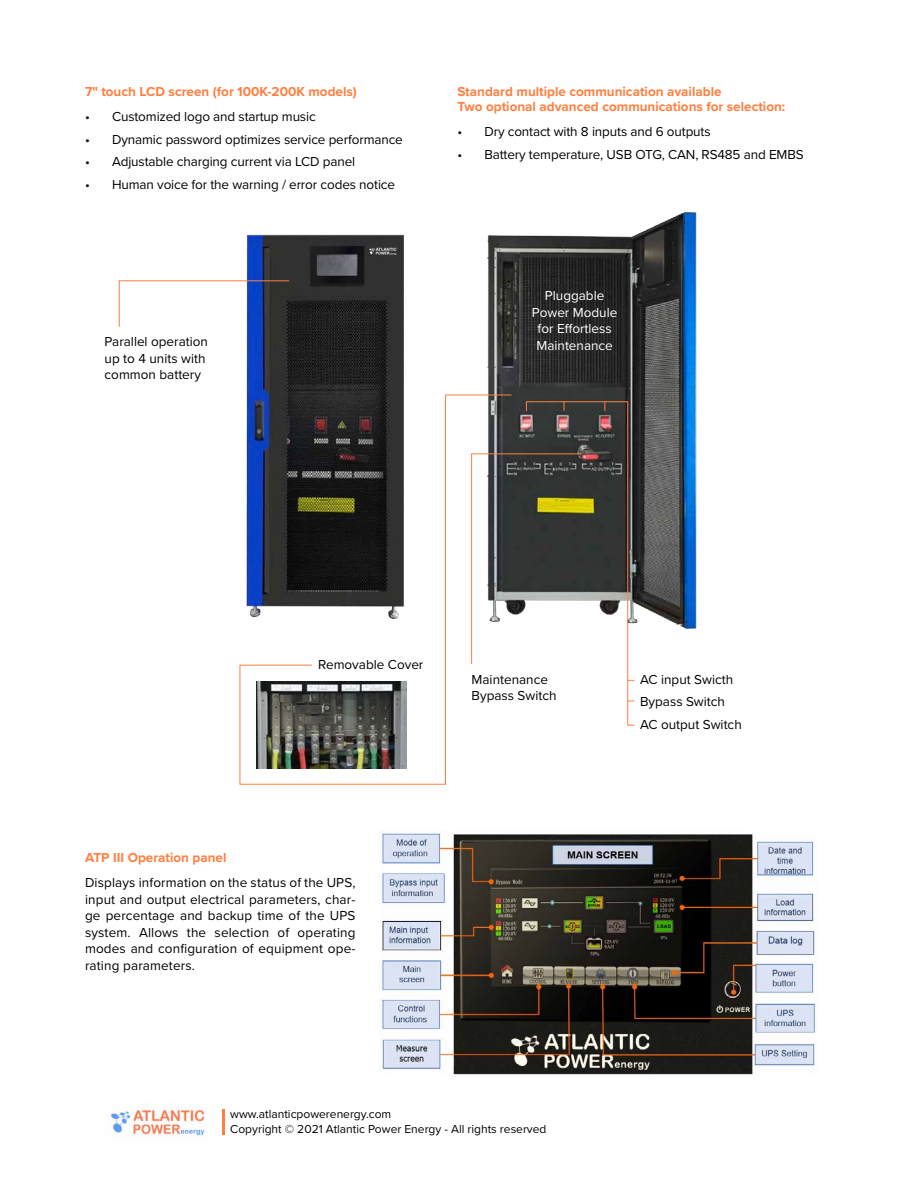
<style>
.page{position:relative;width:918px;height:1188px;background:#fff}
.page>*{position:absolute;margin:0;border:0;box-sizing:border-box;transform-origin:0 0}
.t1{font:13.5px/16.5px "Proxima Nova";letter-spacing:-.01em;color:#000}
.t2{font:700 13.5px/15px "Proxima Nova";color:#ff7f40}
.t3{font:13.5px/16.5px "Proxima Nova";color:#fff;text-align:center}
.t4{font:12px/15px "Proxima Nova";color:#000}
</style>
<div class="page">
<hr style="left:222px;top:1110px;width:3px;height:25px;background:#ff7f40">
<img style="left:111px;top:1104px;width:96px;height:34px">
<img style="left:487px;top:212px;width:210px;height:417px">
<img style="left:246px;top:234px;width:158px;height:160px">
<svg style="left:118px;top:280px;width:172px;height:47px"></svg>
<svg style="left:512px;top:401px;width:123px;height:325px"></svg>
<svg style="left:239px;top:394px;width:273px;height:391px"></svg>
<img style="left:379px;top:831px;width:439px;height:244px">
<p class="t2" style="left:85px;top:83px;width:273px">7" touch LCD screen (for 100K-200K models)</p>
<p class="t1" style="left:85px;top:108px;width:232px">• Customized logo and startup music</p>
<p class="t1" style="left:85px;top:130px;width:319px">• Dynamic password optimizes service performance</p>
<p class="t1" style="left:85px;top:153px;width:272px">• Adjustable charging current via LCD panel</p>
<p class="t1" style="left:85px;top:175px;width:312px">• Human voice for the warning / error codes notice</p>
<p class="t1" style="left:105px;top:333px;width:105px">Parallel operation up to 4 units with common battery</p>
<p class="t2" style="left:457px;top:83px;width:329px">Standard multiple communication available<br>Two optional advanced communications for selection:</p>
<p class="t1" style="left:457px;top:123px;width:255px">• Dry contact with 8 inputs and 6 outputs</p>
<p class="t1" style="left:457px;top:145px;width:348px">• Battery temperature, USB OTG, CAN, RS485 and EMBS</p>
<p class="t3" style="left:532px;top:287px;width:87px">Pluggable<br>Power Module for Effortless<br>Maintenance</p>
<p class="t1" style="left:318px;top:656px;width:107px">Removable Cover</p>
<p class="t1" style="left:472px;top:670px;width:86px">Maintenance<br>Bypass Switch</p>
<p class="t2" style="left:85px;top:849px;width:143px">ATP III Operation panel</p>
<p class="t1" style="left:85px;top:874px;width:272px;text-align:justify">Displays information on the status of the UPS, input and output electrical parameters, char&shy;ge percentage and backup time of the UPS system. Allows the selection of operating modes and configuration of equipment ope&shy;rating parameters.</p>
<p class="t1" style="left:640px;top:667px;width:103px;line-height:22.5px">AC input Swicth<br>Bypass Switch<br>AC output Switch</p>
<p class="t4" style="left:230px;top:1106px;width:318px">www.atlanticpowerenergy.com<br>Copyright © 2021 Atlantic Power Energy - All rights reserved</p>
</div>
